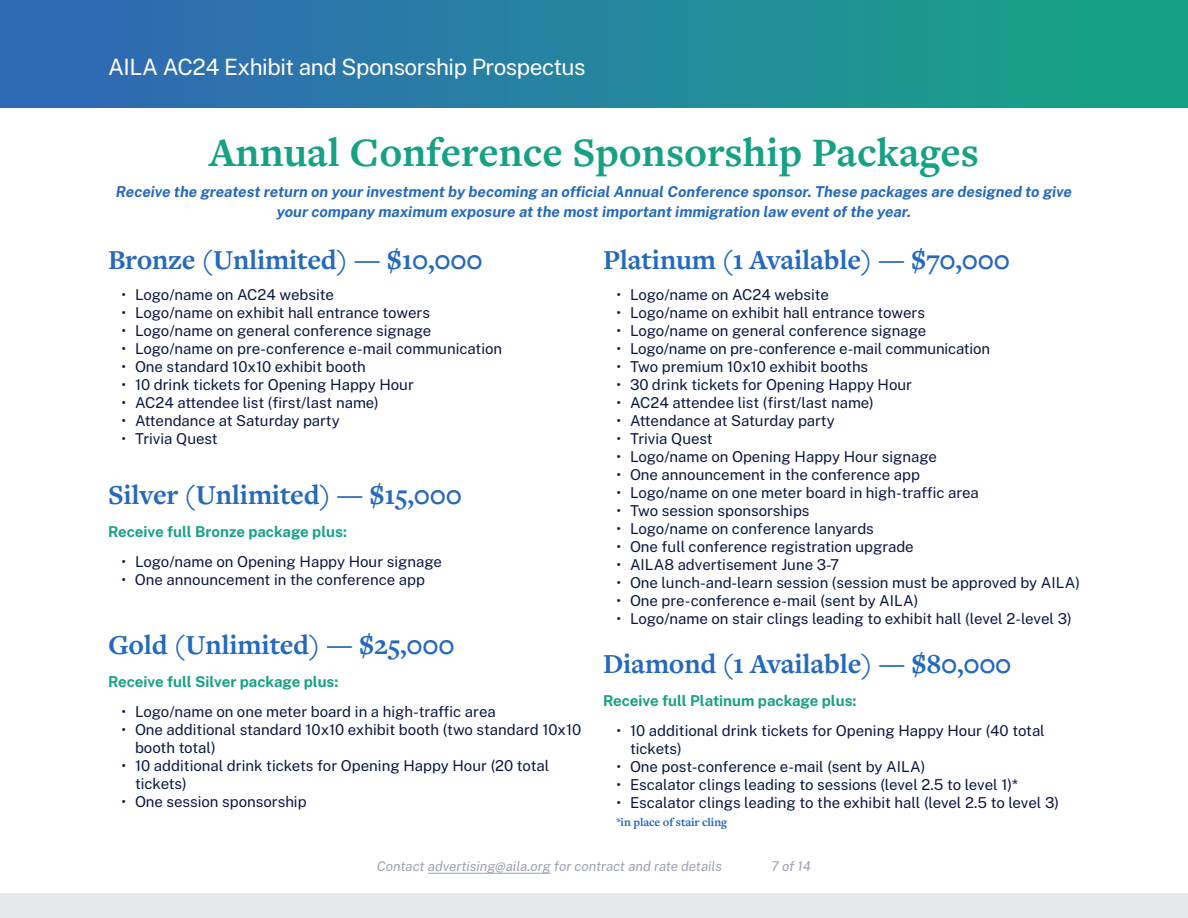
<style>
.page{position:relative;width:1188px;height:918px;background:#fff}
.page>*{position:absolute;margin:0;border:0;box-sizing:border-box;transform-origin:0 0}
.t1{font:700 42px "Freight Text Pro";color:#17a184}
.t2{font:700 28.5px "Freight Text Pro";letter-spacing:-.01em;color:#2469be}
.t3{font:22.5px "Public Sans";letter-spacing:-.02em;color:#fff}
.t4{font:15px/18px "Public Sans";color:#0c1744}
.t5{font:italic 700 15px/19.5px "Public Sans";color:#2469be;text-align:center}
.t6{font:700 15px "Public Sans";color:#17a184}
.t7{font:italic 13.5px "Public Sans";color:#9ea2b4}
.t8{font:700 12px "Freight Text Pro";letter-spacing:-.01em;color:#2469be}
.s1{color:#141843}
</style>
<div class="page">
<div style="left:0;top:0;width:1188px;height:108px;background:linear-gradient(to right,#3265b8,#17a584)"></div>
<div style="left:0;top:894px;width:1188px;height:24px;background:#e7e8ec"></div>
<hr style="left:428px;top:873px;width:123px;height:1px;background:#9ea2b4">
<h3 class="t3" style="left:108px;top:52px;width:479px">AILA AC24 Exhibit and Sponsorship Prospectus</h3>
<h1 class="t1" style="left:209px;top:124px;width:771px">Annual Conference Sponsorship Packages</h1>
<p class="t5" style="left:116px;top:182px;width:958px">Receive the greatest return on your investment by becoming an official Annual Conference sponsor. These packages are designed to give your company maximum exposure at the most important immigration law event of the year.</p>
<h2 class="t2" style="left:108px;top:241px;width:376px">Bronze (Unlimited) — $10,000</h2>
<p class="t4" style="left:122px;top:285px;width:214px">• Logo/name on AC24 website</p>
<p class="t4" style="left:122px;top:303px;width:310px">• Logo/name on exhibit hall entrance towers</p>
<p class="t4" style="left:122px;top:321px;width:311px">• Logo/name on general conference signage</p>
<p class="t4" style="left:122px;top:339px;width:382px">• Logo/name on pre-conference e-mail communication</p>
<p class="t4" style="left:122px;top:357px;width:246px">• One standard 10x10 exhibit booth</p>
<p class="t4" style="left:122px;top:375px;width:294px">• 10 drink tickets for Opening Happy Hour</p>
<p class="t4" style="left:122px;top:393px;width:259px">• AC24 attendee list (first/last name)</p>
<p class="t4" style="left:122px;top:411px;width:220px">• Attendance at Saturday party</p>
<p class="t4" style="left:122px;top:429px;width:98px">• Trivia Quest</p>
<h2 class="t2" style="left:108px;top:476px;width:355px">Silver (Unlimited) — $15,000</h2>
<p class="t6" style="left:108px;top:522px;width:241px">Receive full Bronze package plus:</p>
<p class="t4" style="left:122px;top:552px;width:322px">• Logo/name on Opening Happy Hour signage</p>
<p class="t4" style="left:121px;top:570px;width:305px">• One announcement in the conference app</p>
<h2 class="t2" style="left:603px;top:241px;width:408px">Platinum (1 Available) — $70,000</h2>
<p class="t4" style="left:616px;top:285px;width:214px">• Logo/name on AC24 website</p>
<p class="t4" style="left:616px;top:303px;width:310px">• Logo/name on exhibit hall entrance towers</p>
<p class="t4" style="left:616px;top:321px;width:311px">• Logo/name on general conference signage</p>
<p class="t4" style="left:616px;top:339px;width:375px">• Logo/name on pre-conference e-mail communication</p>
<p class="t4" style="left:616px;top:357px;width:253px">• Two premium 10x10 exhibit booths</p>
<p class="t4" style="left:616px;top:375px;width:297px">• 30 drink tickets for Opening Happy Hour</p>
<p class="t4" style="left:616px;top:393px;width:259px">• AC24 attendee list (first/last name)</p>
<p class="t4" style="left:616px;top:411px;width:220px">• Attendance at Saturday party</p>
<p class="t4" style="left:616px;top:429px;width:98px">• Trivia Quest</p>
<p class="t4" style="left:616px;top:447px;width:322px">• Logo/name on Opening Happy Hour signage</p>
<p class="t4" style="left:616px;top:465px;width:305px">• One announcement in the conference app</p>
<p class="t4" style="left:616px;top:483px;width:364px">• Logo/name on one meter board in high-traffic area</p>
<p class="t4" style="left:616px;top:501px;width:195px">• Two session sponsorships</p>
<p class="t4" style="left:616px;top:519px;width:259px">• Logo/name on conference lanyards</p>
<p class="t4" style="left:616px;top:537px;width:299px">• One full conference registration upgrade</p>
<p class="t4" style="left:616px;top:555px;width:224px">• AILA8 advertisement June 3-7</p>
<p class="t4" style="left:616px;top:573px;width:465px">• One lunch-and-learn session (session must be approved by AILA)</p>
<p class="t4" style="left:616px;top:591px;width:303px">• One pre-conference e-mail (sent by AILA)</p>
<p class="t4" style="left:616px;top:609px;width:457px">• Logo/name on stair clings leading to exhibit hall (level 2-level 3)</p>
<h2 class="t2" style="left:603px;top:645px;width:410px">Diamond (1 Available) — $80,000</h2>
<p class="t6" style="left:603px;top:691px;width:255px">Receive full Platinum package plus:</p>
<p class="t4" style="left:630px;top:721px;width:416px;text-indent:-14px">• 10 additional drink tickets for Opening Happy Hour (40 total tickets)</p>
<p class="t4" style="left:616px;top:757px;width:310px">• One post-conference e-mail (sent by AILA)</p>
<p class="t4" style="left:616px;top:775px;width:403px">• Escalator clings leading to sessions (level 2.5 to level 1)<span class="s1">*</span></p>
<p class="t4" style="left:616px;top:793px;width:444px">• Escalator clings leading to the exhibit hall (level 2.5 to level 3)</p>
<p class="t8" style="left:616px;top:814px;width:112px">*in place of stair cling</p>
<h2 class="t2" style="left:108px;top:626px;width:348px">Gold (Unlimited) — $25,000</h2>
<p class="t6" style="left:108px;top:672px;width:232px">Receive full Silver package plus:</p>
<p class="t4" style="left:122px;top:702px;width:376px">• Logo/name on one meter board in a high-traffic area</p>
<p class="t4" style="left:135px;top:720px;width:448px;text-indent:-14px">• One additional standard 10x10 exhibit booth (two standard 10x10 booth total)</p>
<p class="t4" style="left:135px;top:756px;width:416px;text-indent:-14px">• 10 additional drink tickets for Opening Happy Hour (20 total tickets)</p>
<p class="t4" style="left:122px;top:792px;width:187px">• One session sponsorship</p>
<p class="t7" style="left:377px;top:857px;width:347px">Contact advertising@aila.org for contract and rate details</p>
<p class="t7" style="left:771px;top:857px;width:41px">7 of 14</p>
</div>
